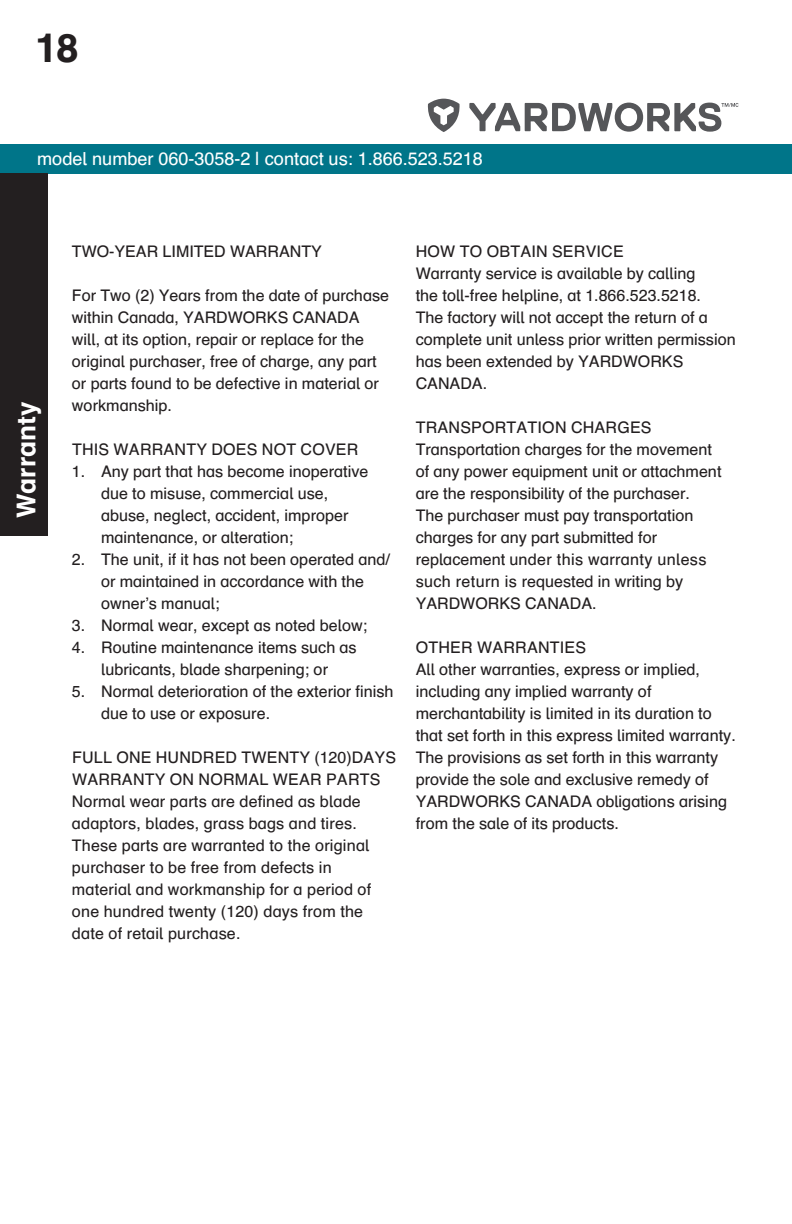
<style>
.page{position:relative;width:792px;height:1224px;background:#fff}
.page>*{position:absolute;margin:0;border:0;box-sizing:border-box;transform-origin:0 0}
.t1{font:700 40px "Schulbuch Nord";color:#231f20}
.Section_name{font:700 26px "Schulbuch Nord";color:#fff}
.t2{font:18px "Schulbuch Nord";color:#fff}
.Body{font:16px/22px "Schulbuch Nord";color:#231f20}
.Body_bold_no_caps{font:16px/22px "Schulbuch Nord";letter-spacing:.015em;color:#231f20}
</style>
<div class="page">
<div style="left:0;top:144px;width:792px;height:29px;background:#007589"></div>
<svg style="left:428px;top:99px;width:32px;height:33px"></svg>
<svg style="left:469px;top:103px;width:269px;height:29px"></svg>
<div style="left:0;top:173px;width:48px;height:363px;background:#231f20"></div>
<h1 class="t1" style="left:35px;top:22px;width:45px">18</h1>
<p class="t2" style="left:37px;top:147px;width:447px">model number 060-3058-2 | contact us: 1.866.523.5218</p>
<p class="Section_name" style="left:10px;top:518px;width:118px;rotate:-90deg">Warranty</p>
<p class="Body_bold_no_caps" style="left:72px;top:240px;width:251px">TWO-YEAR LIMITED WARRANTY</p>
<p class="Body" style="left:72px;top:284px;width:319px">For Two (2) Years from the date of purchase within Canada, YARDWORKS CANADA will, at its option, repair or replace for the original purchaser, free of charge, any part or parts found to be defective in material or workmanship.</p>
<p class="Body_bold_no_caps" style="left:72px;top:438px;width:288px">THIS WARRANTY DOES NOT COVER</p>
<p class="Body" style="left:101px;top:460px;width:269px;text-indent:-29px">1. Any part that has become inoperative due to misuse, commercial use, abuse, neglect, accident, improper maintenance, or alteration;</p>
<p class="Body" style="left:101px;top:548px;width:290px;text-indent:-29px">2. The unit, if it has not been operated and/ or maintained in accordance with the owner’s manual;</p>
<p class="Body" style="left:72px;top:614px;width:297px">3. Normal wear, except as noted below;</p>
<p class="Body" style="left:72px;top:636px;width:286px;text-align:center">4. Routine maintenance items such as lubricants, blade sharpening; or</p>
<p class="Body" style="left:101px;top:680px;width:294px;text-indent:-29px">5. Normal deterioration of the exterior finish due to use or exposure.</p>
<p class="Body_bold_no_caps" style="left:72px;top:746px;width:326px">FULL ONE HUNDRED TWENTY (120)DAYS<br>WARRANTY ON NORMAL WEAR PARTS</p>
<p class="Body" style="left:72px;top:790px;width:301px">Normal wear parts are defined as blade adaptors, blades, grass bags and tires.<br>These parts are warranted to the original purchaser to be free from defects in material and workmanship for a period of one hundred twenty (120) days from the date of retail purchase.</p>
<p class="Body_bold_no_caps" style="left:416px;top:240px;width:209px">HOW TO OBTAIN SERVICE</p>
<p class="Body" style="left:416px;top:262px;width:322px">Warranty service is available by calling<br>the toll-free helpline, at 1.866.523.5218.<br>The factory will not accept the return of a complete unit unless prior written permission has been extended by YARDWORKS CANADA.</p>
<p class="Body_bold_no_caps" style="left:416px;top:416px;width:237px">TRANSPORTATION CHARGES</p>
<p class="Body" style="left:416px;top:438px;width:307px">Transportation charges for the movement of any power equipment unit or attachment are the responsibility of the purchaser.<br>The purchaser must pay transportation charges for any part submitted for replacement under this warranty unless such return is requested in writing by YARDWORKS CANADA.</p>
<p class="Body_bold_no_caps" style="left:416px;top:636px;width:172px">OTHER WARRANTIES</p>
<p class="Body" style="left:416px;top:658px;width:322px">All other warranties, express or implied, including any implied warranty of merchantability is limited in its duration to that set forth in this express limited warranty.<br>The provisions as set forth in this warranty provide the sole and exclusive remedy of YARDWORKS CANADA obligations arising from the sale of its products.</p>
</div>
